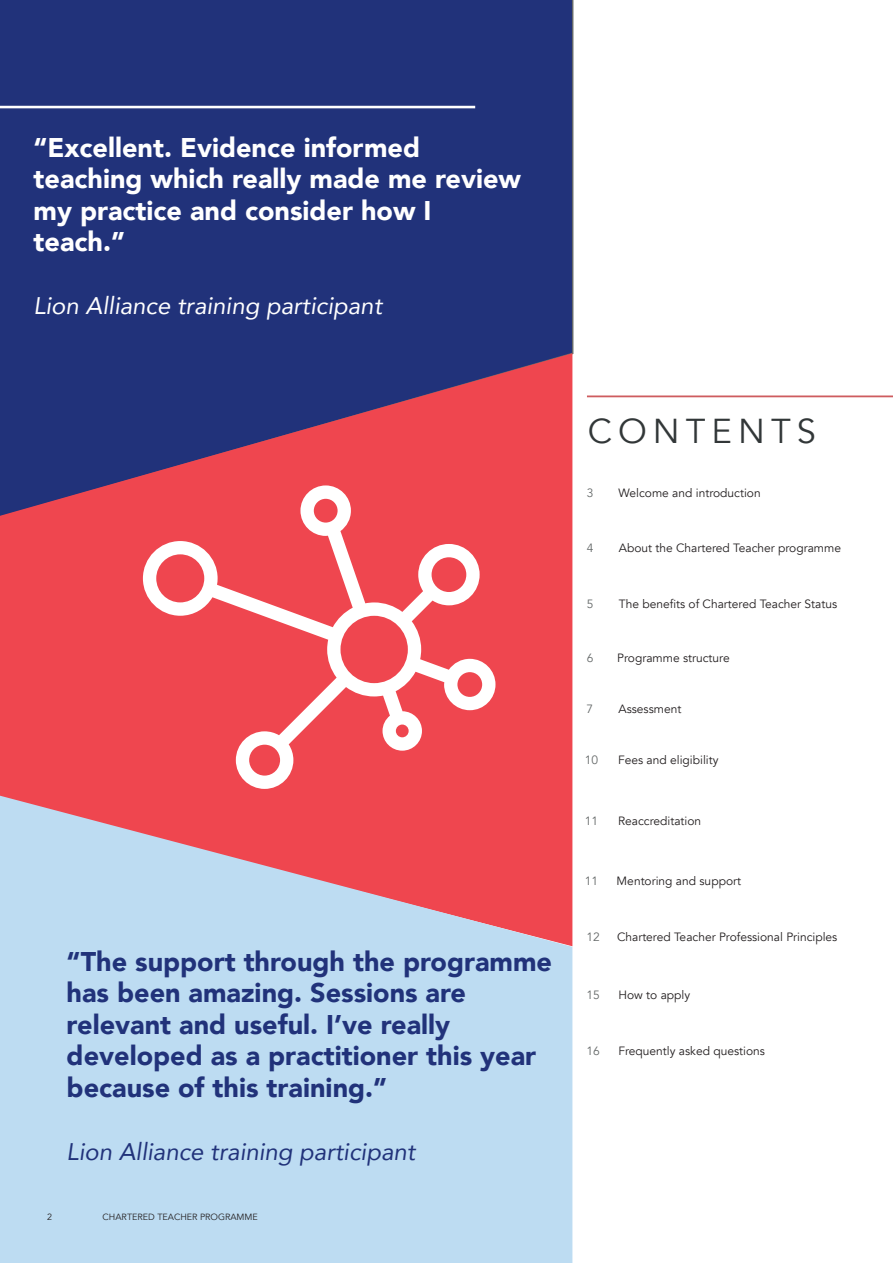
<style>
.page{position:relative;width:893px;height:1263px;background:#fff}
.page>*{position:absolute;margin:0;border:0;box-sizing:border-box;transform-origin:0 0}
.Encabezado_de_secció{font:34.5px "Avenir";letter-spacing:.175em;color:#323738}
.Texto_de_titular_-_A{font:900 27px/31.5px "Avenir";color:#21327a}
.Texto_de_titular_-_A-2{font:900 27px/31.5px "Avenir";color:#fff}
.Texto_de_titular_-_A-3{font:italic 24px "Avenir";color:#fff}
.Texto_de_titular_-_A-4{font:italic 24px "Avenir";color:#21327a}
.TDC_-_Texto_indpened{font:12px "Avenir";color:#231f20}
.TDC_-_Números_pequeñ{font:12px "Avenir";color:#656969}
.t1{font:9px "Avenir";color:#231f20}
</style>
<div class="page">
<div style="left:0;top:0;width:574px;height:534px;background:#21327a"></div>
<svg style="left:0;top:353px;width:572px;height:443px;background:#ad3f5c"></svg>
<svg style="left:0;top:796px;width:572px;height:467px;background:#c4c4d8"></svg>
<hr style="left:587px;top:395px;width:306px;height:2px;background:#ce5c5f">
<hr style="left:0;top:106px;width:475px;height:2px;background:#fff">
<svg style="left:143px;top:485px;width:352px;height:304px;fill:#ef464f"></svg>
<p class="Texto_de_titular_-_A-2" style="left:34px;top:131px;width:489px">“Excellent. Evidence informed teaching which really made me review my practice and consider how I teach.”</p>
<p class="Texto_de_titular_-_A-3" style="left:34px;top:291px;width:350px">Lion Alliance training participant</p>
<p class="Texto_de_titular_-_A" style="left:67px;top:945px;width:487px">“The support through the programme has been amazing. Sessions are relevant and useful. I’ve really developed as a practitioner this year because of this training.”</p>
<p class="Texto_de_titular_-_A-4" style="left:67px;top:1136px;width:350px">Lion Alliance training participant</p>
<p class="t1" style="left:47px;top:1211px;width:7px">2</p>
<p class="t1" style="left:103px;top:1211px;width:157px">CHARTERED TEACHER PROGRAMME</p>
<p class="Encabezado_de_secció" style="left:588px;top:410px;width:230px">CONTENTS</p>
<p class="TDC_-_Números_pequeñ" style="left:587px;top:486px;width:8px">3</p>
<p class="TDC_-_Texto_indpened" style="left:618px;top:486px;width:144px">Welcome and introduction</p>
<p class="TDC_-_Números_pequeñ" style="left:587px;top:540px;width:8px">4</p>
<p class="TDC_-_Texto_indpened" style="left:619px;top:540px;width:224px">About the Chartered Teacher programme</p>
<p class="TDC_-_Números_pequeñ" style="left:587px;top:596px;width:8px">5</p>
<p class="TDC_-_Texto_indpened" style="left:619px;top:596px;width:220px">The benefits of Chartered Teacher Status</p>
<p class="TDC_-_Números_pequeñ" style="left:587px;top:651px;width:8px">6</p>
<p class="TDC_-_Texto_indpened" style="left:617px;top:651px;width:114px">Programme structure</p>
<p class="TDC_-_Números_pequeñ" style="left:587px;top:702px;width:8px">7</p>
<p class="TDC_-_Texto_indpened" style="left:618px;top:702px;width:64px">Assessment</p>
<p class="TDC_-_Números_pequeñ" style="left:585px;top:753px;width:15px">10</p>
<p class="TDC_-_Texto_indpened" style="left:618px;top:752px;width:102px">Fees and eligibility</p>
<p class="TDC_-_Números_pequeñ" style="left:585px;top:813px;width:15px">11</p>
<p class="TDC_-_Texto_indpened" style="left:618px;top:814px;width:85px">Reaccreditation</p>
<p class="TDC_-_Números_pequeñ" style="left:585px;top:873px;width:15px">11</p>
<p class="TDC_-_Números_pequeñ" style="left:587px;top:929px;width:15px">12</p>
<p class="TDC_-_Texto_indpened" style="left:617px;top:874px;width:126px">Mentoring and support</p>
<p class="TDC_-_Texto_indpened" style="left:617px;top:929px;width:222px">Chartered Teacher Professional Principles</p>
<p class="TDC_-_Números_pequeñ" style="left:587px;top:988px;width:15px">15</p>
<p class="TDC_-_Texto_indpened" style="left:618px;top:988px;width:73px">How to apply</p>
<p class="TDC_-_Números_pequeñ" style="left:587px;top:1043px;width:15px">16</p>
<p class="TDC_-_Texto_indpened" style="left:618px;top:1043px;width:148px">Frequently asked questions</p>
</div>
